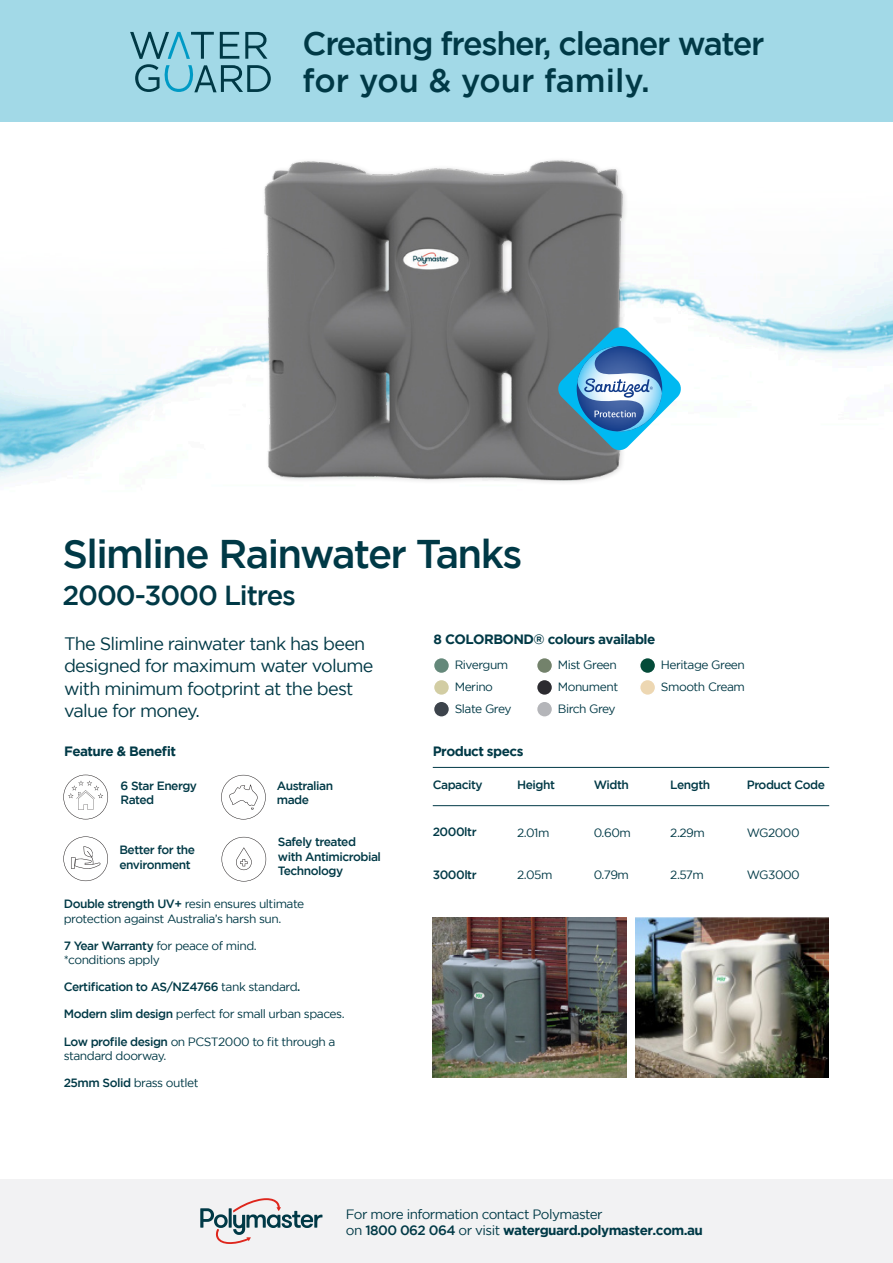
<style>
.page{position:relative;width:893px;height:1263px;background:#fff}
.page>*{position:absolute;margin:0;border:0;box-sizing:border-box;transform-origin:0 0}
.t1{font:500 40.05px "Gotham";letter-spacing:-.04em;color:#003946}
.t2{font:500 32.55px/37px "Gotham";letter-spacing:-.04em;color:#003946}
.t3{font:500 27.45px "Gotham";letter-spacing:-.04em;color:#003946}
.t4{font:18px/22.5px "Gotham";letter-spacing:-.04em;color:#003946}
.t5{font:13.5px/16.5px "Gotham";letter-spacing:-.04em;color:#003946}
.t6{font:700 13.5px "Gotham";letter-spacing:-.04em;color:#003946}
.t7{font:12px/14.4px "Gotham";letter-spacing:-.04em;color:#003946}
.t8{font:500 12px/14.4px "Gotham";letter-spacing:-.04em;color:#003946}
.s1{font-weight:500}
.s2{font-weight:400}
.s3{font-weight:700}
</style>
<div class="page">
<img style="left:0;top:321px;width:245px;height:159px">
<img style="left:647px;top:261px;width:246px;height:94px">
<div style="left:0;top:1179px;width:893px;height:84px;background:#f2f2f3"></div>
<svg style="left:200px;top:1198px;width:122px;height:46px"></svg>
<img style="left:245px;top:160px;width:402px;height:323px">
<img style="left:433px;top:918px;width:193px;height:159px">
<img style="left:635px;top:918px;width:194px;height:159px">
<div style="left:0;top:0;width:893px;height:121px;background:#a2d9e7"></div>
<svg style="left:130px;top:32px;width:141px;height:60px"></svg>
<hr style="left:433px;top:767px;width:396px;height:1px;background:#003946">
<hr style="left:433px;top:805px;width:396px;height:1px;background:#003946">
<svg style="left:222px;top:837px;width:44px;height:44px"></svg>
<svg style="left:221px;top:775px;width:45px;height:44px"></svg>
<svg style="left:63px;top:775px;width:45px;height:44px"></svg>
<svg style="left:63px;top:836px;width:45px;height:45px"></svg>
<svg style="left:558px;top:327px;width:123px;height:123px"></svg>
<div style="left:433px;top:657px;width:16px;height:16px;background:#64887a;border-radius:50%"></div>
<div style="left:433px;top:657px;width:17px;height:17px;border:2px solid #fff;border-radius:50%"></div>
<div style="left:537px;top:657px;width:15px;height:16px;background:#73826b;border-radius:50%"></div>
<div style="left:536px;top:657px;width:17px;height:17px;border:2px solid #fff;border-radius:50%"></div>
<div style="left:640px;top:657px;width:16px;height:16px;background:#044b39;border-radius:50%"></div>
<div style="left:639px;top:657px;width:17px;height:17px;border:2px solid #fff;border-radius:50%"></div>
<div style="left:433px;top:679px;width:16px;height:16px;background:#d2cda3;border-radius:50%"></div>
<div style="left:433px;top:679px;width:17px;height:17px;border:2px solid #fff;border-radius:50%"></div>
<div style="left:537px;top:679px;width:15px;height:16px;background:#2c2b30;border-radius:50%"></div>
<div style="left:536px;top:679px;width:17px;height:17px;border:2px solid #fff;border-radius:50%"></div>
<div style="left:640px;top:679px;width:16px;height:16px;background:#edd7b2;border-radius:50%"></div>
<div style="left:639px;top:679px;width:17px;height:17px;border:2px solid #fff;border-radius:50%"></div>
<div style="left:433px;top:701px;width:16px;height:16px;background:#3c434b;border-radius:50%"></div>
<div style="left:433px;top:700px;width:17px;height:18px;border:2px solid #fff;border-radius:50%"></div>
<div style="left:537px;top:701px;width:15px;height:16px;background:#b4b5b9;border-radius:50%"></div>
<div style="left:536px;top:700px;width:17px;height:18px;border:2px solid #fff;border-radius:50%"></div>
<h2 class="t2" style="left:303px;top:24px;width:464px">Creating fresher, cleaner water for you &amp; your family.</h2>
<h1 class="t1" style="left:63px;top:531px;width:461px">Slimline Rainwater Tanks</h1>
<h3 class="t3" style="left:63px;top:580px;width:235px">2000-3000 Litres</h3>
<h3 class="t4" style="left:64px;top:632px;width:311px">The Slimline rainwater tank has been designed for maximum water volume with minimum footprint at the best value for money.</h3>
<p class="t6" style="left:64px;top:743px;width:113px">Feature &amp; Benefit</p>
<p class="t6" style="left:433px;top:743px;width:92px">Product specs</p>
<p class="t8" style="left:121px;top:778px;width:78px">6 Star Energy<br>Rated</p>
<p class="t8" style="left:278px;top:834px;width:105px">Safely treated with Antimicrobial<br>Technology</p>
<p class="t6" style="left:433px;top:632px;width:223px">8 COLORBOND® colours available</p>
<p class="t7" style="left:455px;top:658px;width:55px">Rivergum</p>
<p class="t7" style="left:558px;top:658px;width:61px">Mist Green</p>
<p class="t7" style="left:661px;top:658px;width:86px">Heritage Green</p>
<p class="t7" style="left:455px;top:679px;width:40px">Merino</p>
<p class="t7" style="left:558px;top:679px;width:62px">Monument</p>
<p class="t7" style="left:661px;top:679px;width:86px">Smooth Cream</p>
<p class="t7" style="left:455px;top:701px;width:58px">Slate Grey</p>
<p class="t7" style="left:558px;top:701px;width:59px">Birch Grey</p>
<p class="t8" style="left:433px;top:778px;width:51px">Capacity</p>
<p class="t8" style="left:517px;top:778px;width:39px">Height</p>
<p class="t8" style="left:594px;top:778px;width:37px">Width</p>
<p class="t8" style="left:670px;top:778px;width:41px">Length</p>
<p class="t8" style="left:747px;top:778px;width:80px">Product Code</p>
<p class="t8" style="left:433px;top:824px;width:45px">2000ltr</p>
<p class="t7" style="left:517px;top:825px;width:34px">2.01m</p>
<p class="t7" style="left:594px;top:825px;width:39px">0.60m</p>
<p class="t7" style="left:670px;top:825px;width:36px">2.29m</p>
<p class="t7" style="left:747px;top:825px;width:54px">WG2000</p>
<p class="t8" style="left:433px;top:867px;width:45px">3000ltr</p>
<p class="t7" style="left:517px;top:867px;width:37px">2.05m</p>
<p class="t7" style="left:594px;top:867px;width:37px">0.79m</p>
<p class="t7" style="left:670px;top:867px;width:35px">2.57m</p>
<p class="t7" style="left:747px;top:867px;width:54px">WG3000</p>
<p class="t8" style="left:277px;top:778px;width:58px">Australian made</p>
<p class="t8" style="left:119px;top:842px;width:77px">Better for the environment</p>
<p class="t7" style="left:64px;top:896px;width:242px"><span class="s1">Double strength UV+</span> resin ensures ultimate protection against Australia’s harsh sun.</p>
<p class="t7" style="left:64px;top:938px;width:195px"><span class="s1">7 Year Warranty</span> for peace of mind. *conditions apply</p>
<p class="t8" style="left:64px;top:979px;width:238px">Certification to AS/NZ4766 <span class="s2">tank standard</span>.</p>
<p class="t7" style="left:64px;top:1007px;width:282px"><span class="s1">Modern slim design</span> perfect for small urban spaces.</p>
<p class="t7" style="left:64px;top:1034px;width:273px"><span class="s1">Low profile design</span> on PCST2000 to fit through a standard doorway.</p>
<p class="t7" style="left:64px;top:1075px;width:136px"><span class="s1">25mm Solid</span> brass outlet</p>
<p class="t5" style="left:346px;top:1205px;width:359px">For more information contact Polymaster<br>on <span class="s1">1800 062 064</span> or visit <span class="s3">waterguard.polymaster.com.au</span></p>
</div>
